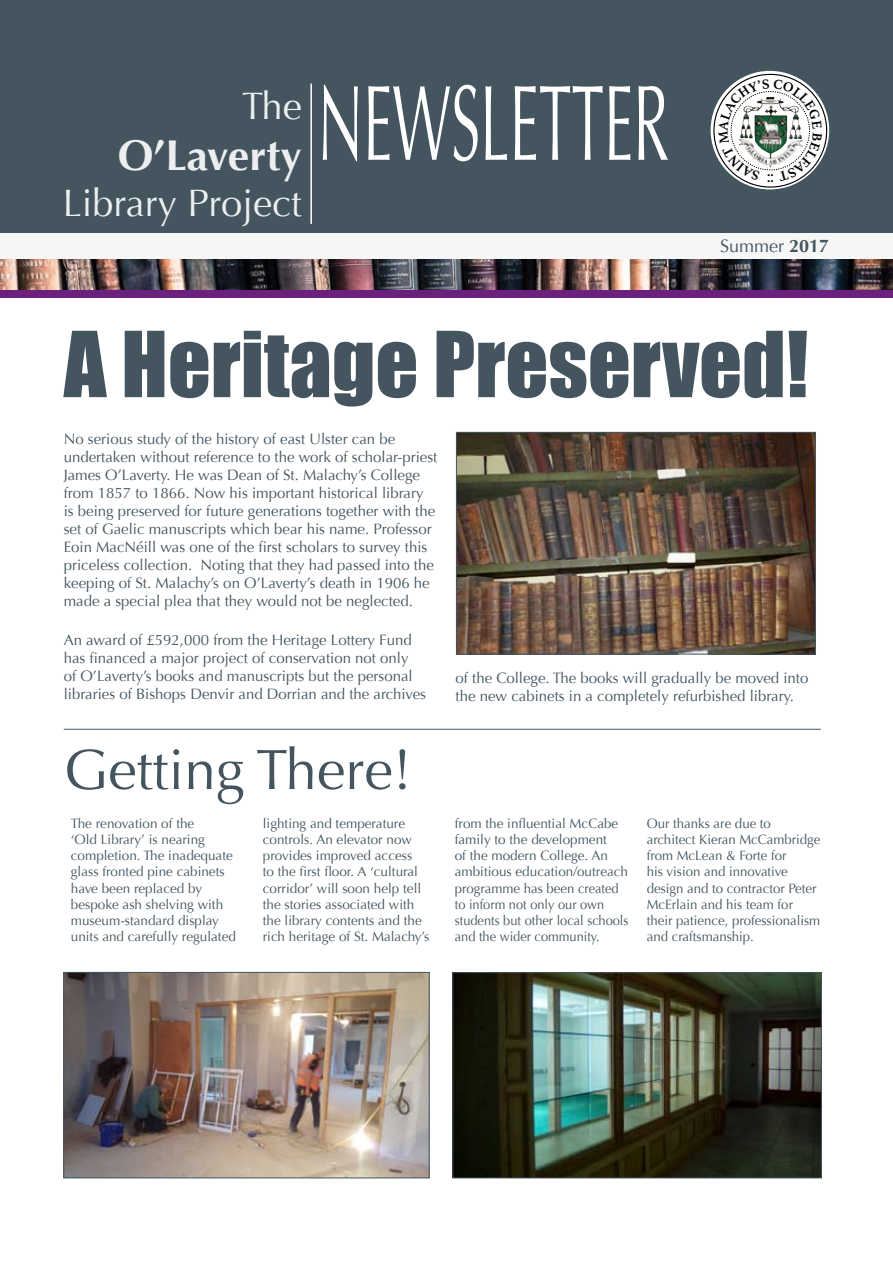
<style>
.page{position:relative;width:893px;height:1263px;background:#fff}
.page>*{position:absolute;margin:0;border:0;box-sizing:border-box;transform-origin:0 0}
.t1{font:107.4px "Optima";color:#fff;scale:.55 1}
.t2{font:84px "Impact";color:#455560}
.t3{font:57px "Optima";color:#455560}
.t4{font:700 42.9px "Optima";color:#eceeef}
.t5{font:38.1px "Optima";color:#eceeef}
.t6{font:18px "Optima";color:#455560}
.t7{font:15px/18px "Optima";color:#455560}
.t8{font:700 13.95px "Athelas";color:#000}
.t9{font:13.5px/16.2px "Optima";color:#455560}
.s1{font-weight:700}
</style>
<div class="page">
<img style="left:0;top:259px;width:893px;height:31px">
<div style="left:0;top:0;width:893px;height:242px;background:#455560"></div>
<div style="left:0;top:290px;width:893px;height:8px;background:#6c207e"></div>
<svg style="left:711px;top:71px;width:118px;height:118px"></svg>
<hr style="left:310px;top:84px;width:2px;height:140px;background:#fff">
<div style="left:0;top:233px;width:893px;height:26px;background:#f6f6f7"></div>
<img style="left:454px;top:974px;width:366px;height:202px">
<div style="left:452px;top:972px;width:370px;height:206px;border:1px solid #455560"></div>
<hr style="left:64px;top:729px;width:757px;height:1px;background:#455560">
<img style="left:65px;top:974px;width:363px;height:202px">
<div style="left:63px;top:972px;width:367px;height:206px;border:1px solid #455560"></div>
<img style="left:458px;top:434px;width:356px;height:218px">
<div style="left:456px;top:432px;width:360px;height:222px;border:1px solid #455560"></div>
<svg style="left:718px;top:79px;width:104px;height:103px;background:#ccd0ce"></svg>
<h3 class="t5" style="left:242px;top:84px;width:61px">The</h3>
<h3 class="t4" style="left:118px;top:131px;width:186px">O’Laverty</h3>
<h3 class="t5" style="left:63px;top:181px;width:241px">Library Project</h3>
<h1 class="t1" style="left:317px;top:61px;width:641px">NEWSLETTER</h1>
<p class="t8" style="left:767px;top:163px;width:8px">....</p>
<p class="t6" style="left:720px;top:235px;width:111px">Summer <span class="s1">2017</span></p>
<h2 class="t2" style="left:64px;top:299px;width:746px">A Heritage Preserved!</h2>
<p class="t7" style="left:64px;top:430px;width:375px">No serious study of the history of east Ulster can be undertaken without reference to the work of scholar-priest James O’Laverty. He was Dean of St. Malachy’s College from 1857 to 1866. Now his important historical library<br>is being preserved for future generations together with the set of Gaelic manuscripts which bear his name. Professor Eoin MacNéill was one of the first scholars to survey this priceless collection. Noting that they had passed into the keeping of St. Malachy’s on O’Laverty’s death in 1906 he made a special plea that they would not be neglected.</p>
<p class="t7" style="left:64px;top:631px;width:364px">An award of £592,000 from the Heritage Lottery Fund has financed a major project of conservation not only<br>of O’Laverty’s books and manuscripts but the personal libraries of Bishops Denvir and Dorrian and the archives</p>
<h3 class="t3" style="left:64px;top:737px;width:349px">Getting There!</h3>
<p class="t7" style="left:455px;top:669px;width:354px">of the College. The books will gradually be moved into the new cabinets in a completely refurbished library.</p>
<p class="t9" style="left:71px;top:815px;width:167px">The renovation of the<br>‘Old Library’ is nearing completion. The inadequate glass fronted pine cabinets have been replaced by bespoke ash shelving with museum-standard display units and carefully regulated</p>
<p class="t9" style="left:263px;top:815px;width:168px">lighting and temperature controls. An elevator now provides improved access<br>to the first floor. A ‘cultural corridor’ will soon help tell the stories associated with the library contents and the rich heritage of St. Malachy’s</p>
<p class="t9" style="left:455px;top:815px;width:175px">from the influential McCabe family to the development<br>of the modern College. An ambitious education/outreach programme has been created to inform not only our own students but other local schools and the wider community.</p>
<p class="t9" style="left:647px;top:815px;width:175px">Our thanks are due to architect Kieran McCambridge from McLean &amp; Forte for<br>his vision and innovative design and to contractor Peter<br>McErlain and his team for their patience, professionalism and craftsmanship.</p>
</div>
